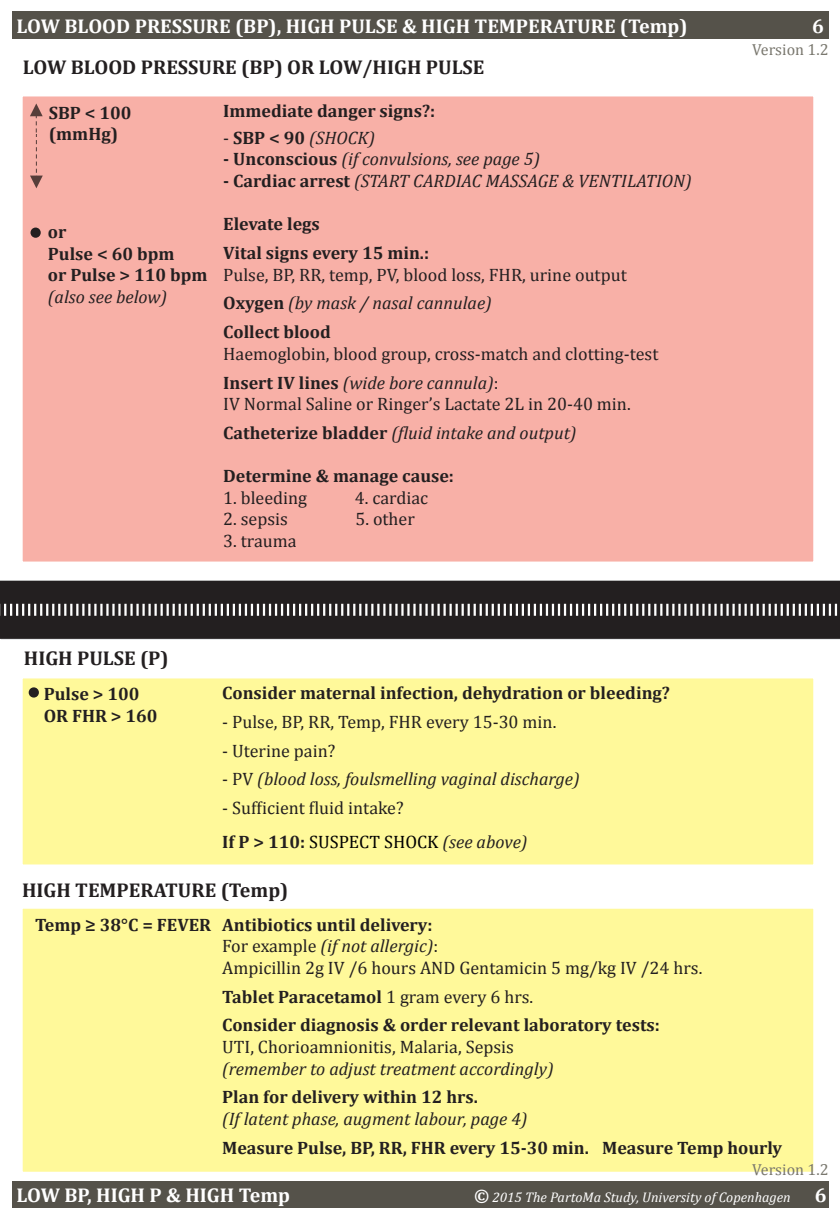
<style>
.page{position:relative;width:840px;height:1219px;background:#fff}
.page>*{position:absolute;margin:0;border:0;box-sizing:border-box;transform-origin:0 0}
.t1{font:700 20px "Cambria";color:#fff}
.t2{font:700 20px "Cambria";color:#231f20}
.t3{font:700 18px "Cambria";color:#231f20}
.t4{font:italic 18px "Cambria";color:#231f20}
.t5{font:18px "Cambria";color:#231f20}
.t6{font:18px "Cambria";color:#000}
.t7{font:16px "Cambria";color:#79776e}
.t8{font:italic 14px "Cambria";color:#fff}
.s1{font-style:normal}
.s2{font-weight:700;font-style:normal}
.s3{font-weight:700;color:#231f20}
.s4{font-style:italic;color:#231f20}
.s5{font-weight:400}
.s6{font-weight:700;font-style:normal;font-size:18px}
.s7{font-weight:700;font-style:normal;font-size:20px}
</style>
<div class="page">
<div style="left:21px;top:94px;width:793px;height:470px;background:#f8b0a7;border:2px solid #fff"></div>
<div style="left:12px;top:11px;width:816px;height:28px;background:#55524a"></div>
<div style="left:12px;top:1181px;width:816px;height:27px;background:#55524a"></div>
<div style="left:21px;top:676px;width:793px;height:190px;background:#fff99a;border:2px solid #fff"></div>
<div style="left:30px;top:688px;width:8px;height:9px;background:#231f20;border-radius:50%"></div>
<div style="left:29px;top:687px;width:10px;height:11px;border:2px solid #231f20;border-radius:50%"></div>
<div style="left:21px;top:907px;width:793px;height:267px;background:#fff99a;border:2px solid #fff"></div>
<div style="left:31px;top:229px;width:9px;height:8px;background:#231f20;border-radius:50%"></div>
<div style="left:30px;top:228px;width:11px;height:10px;border:2px solid #231f20;border-radius:50%"></div>
<svg style="left:30px;top:103px;width:13px;height:85px"></svg>
<hr style="left:1px;top:638px;width:838px;height:2px;background:#e2e3e5">
<div style="left:0;top:581px;width:839px;height:58px;background:#231f20"></div>
<svg style="left:0;top:601px;width:839px;height:17px;background:#5c595a"></svg>
<p class="t1" style="left:17px;top:12px;width:672px">LOW BLOOD PRESSURE (BP), HIGH PULSE &amp; HIGH TEMPERATURE (Temp)</p>
<p class="t1" style="left:811px;top:12px;width:13px">6</p>
<p class="t2" style="left:23px;top:53px;width:463px">LOW BLOOD PRESSURE (BP) OR LOW/HIGH PULSE</p>
<p class="t3" style="left:49px;top:100px;width:84px">SBP &lt; 100</p>
<p class="t3" style="left:49px;top:121px;width:71px">(mmHg)</p>
<p class="t3" style="left:48px;top:219px;width:20px">or</p>
<p class="t3" style="left:48px;top:241px;width:128px">Pulse &lt; 60 bpm</p>
<p class="t3" style="left:48px;top:262px;width:161px">or Pulse &gt; 110 bpm</p>
<p class="t4" style="left:48px;top:284px;width:121px">(also see below)</p>
<p class="t3" style="left:223px;top:98px;width:213px">Immediate danger signs?:</p>
<p class="t4" style="left:223px;top:125px;width:153px"><span class="s1">-</span> <span class="s2">SBP &lt; 90</span> (SHOCK)</p>
<p class="t4" style="left:223px;top:146px;width:318px"><span class="s2">- Unconscious</span> (if convulsions, see page 5)</p>
<p class="t4" style="left:223px;top:168px;width:470px"><span class="s2">- Cardiac arrest</span> (START CARDIAC MASSAGE &amp; VENTILATION)</p>
<p class="t3" style="left:223px;top:211px;width:98px">Elevate legs</p>
<p class="t3" style="left:223px;top:240px;width:207px">Vital signs every 15 min.:</p>
<p class="t5" style="left:223px;top:264px;width:405px">Pulse, BP, RR, temp, PV, blood loss, FHR, urine output</p>
<p class="t4" style="left:223px;top:290px;width:270px"><span class="s2">Oxygen</span> (by mask / nasal cannulae)</p>
<p class="t3" style="left:223px;top:319px;width:109px">Collect blood</p>
<p class="t5" style="left:223px;top:343px;width:436px">Haemoglobin, blood group, cross-match and clotting-test</p>
<p class="t4" style="left:223px;top:370px;width:277px"><span class="s2">Insert IV lines</span> (wide bore cannula)<span class="s1">:</span></p>
<p class="t5" style="left:223px;top:393px;width:408px">IV Normal Saline or Ringer’s Lactate 2L in 20-40 min.</p>
<p class="t4" style="left:223px;top:420px;width:355px"><span class="s2">Catheterize bladder</span> (fluid intake and output)</p>
<p class="t3" style="left:223px;top:463px;width:232px">Determine &amp; manage cause:</p>
<p class="t5" style="left:223px;top:487px;width:85px">1. bleeding</p>
<p class="t5" style="left:354px;top:487px;width:75px">4. cardiac</p>
<p class="t5" style="left:223px;top:509px;width:66px">2. sepsis</p>
<p class="t5" style="left:355px;top:509px;width:61px">5. other</p>
<p class="t5" style="left:223px;top:530px;width:75px">3. trauma</p>
<p class="t2" style="left:24px;top:644px;width:146px">HIGH PULSE (P)</p>
<p class="t3" style="left:44px;top:681px;width:97px">Pulse &gt; 100</p>
<p class="t3" style="left:44px;top:703px;width:115px">OR FHR &gt; 160</p>
<p class="t3" style="left:222px;top:680px;width:449px">Consider maternal infection, dehydration or bleeding?</p>
<p class="t5" style="left:222px;top:711px;width:335px">- Pulse, BP, RR, Temp, FHR every 15-30 min.</p>
<p class="t5" style="left:222px;top:740px;width:115px">- Uterine pain?</p>
<p class="t4" style="left:222px;top:766px;width:359px"><span class="s1">- PV</span> (blood loss, foulsmelling vaginal discharge)</p>
<p class="t5" style="left:222px;top:797px;width:183px">- Sufficient fluid intake?</p>
<p class="t6" style="left:222px;top:831px;width:306px"><span class="s3">If P &gt; 110:</span> SUSPECT SHOCK <span class="s4">(see above)</span></p>
<p class="t2" style="left:22px;top:876px;width:268px">HIGH TEMPERATURE (Temp)</p>
<p class="t7" style="left:751px;top:40px;width:78px">Version 1.2</p>
<p class="t3" style="left:35px;top:912px;width:177px">Temp ≥ 38°C = FEVER</p>
<p class="t3" style="left:222px;top:912px;width:212px">Antibiotics until delivery:</p>
<p class="t4" style="left:222px;top:933px;width:218px"><span class="s1">For example</span> (if not allergic)<span class="s1">:</span></p>
<p class="t5" style="left:222px;top:957px;width:481px">Ampicillin 2g IV /6 hours AND Gentamicin 5 mg/kg IV /24 hrs.</p>
<p class="t3" style="left:222px;top:984px;width:312px">Tablet Paracetamol <span class="s5">1 gram every 6 hrs.</span></p>
<p class="t3" style="left:222px;top:1012px;width:439px">Consider diagnosis &amp; order relevant laboratory tests:</p>
<p class="t5" style="left:222px;top:1036px;width:293px">UTI, Chorioamnionitis, Malaria, Sepsis</p>
<p class="t4" style="left:222px;top:1056px;width:333px">(remember to adjust treatment accordingly)</p>
<p class="t3" style="left:222px;top:1084px;width:257px">Plan for delivery within 12 hrs.</p>
<p class="t4" style="left:222px;top:1106px;width:307px">(If latent phase, augment labour, page 4)</p>
<p class="t3" style="left:222px;top:1135px;width:561px">Measure Pulse, BP, RR, FHR every 15-30 min. Measure Temp hourly</p>
<p class="t7" style="left:751px;top:1160px;width:78px">Version 1.2</p>
<p class="t1" style="left:17px;top:1181px;width:275px">LOW BP, HIGH P &amp; HIGH Temp</p>
<p class="t8" style="left:473px;top:1188px;width:354px"><span class="s6">©</span> 2015 The PartoMa Study, University of Copenhagen <span class="s7">6</span></p>
</div>
